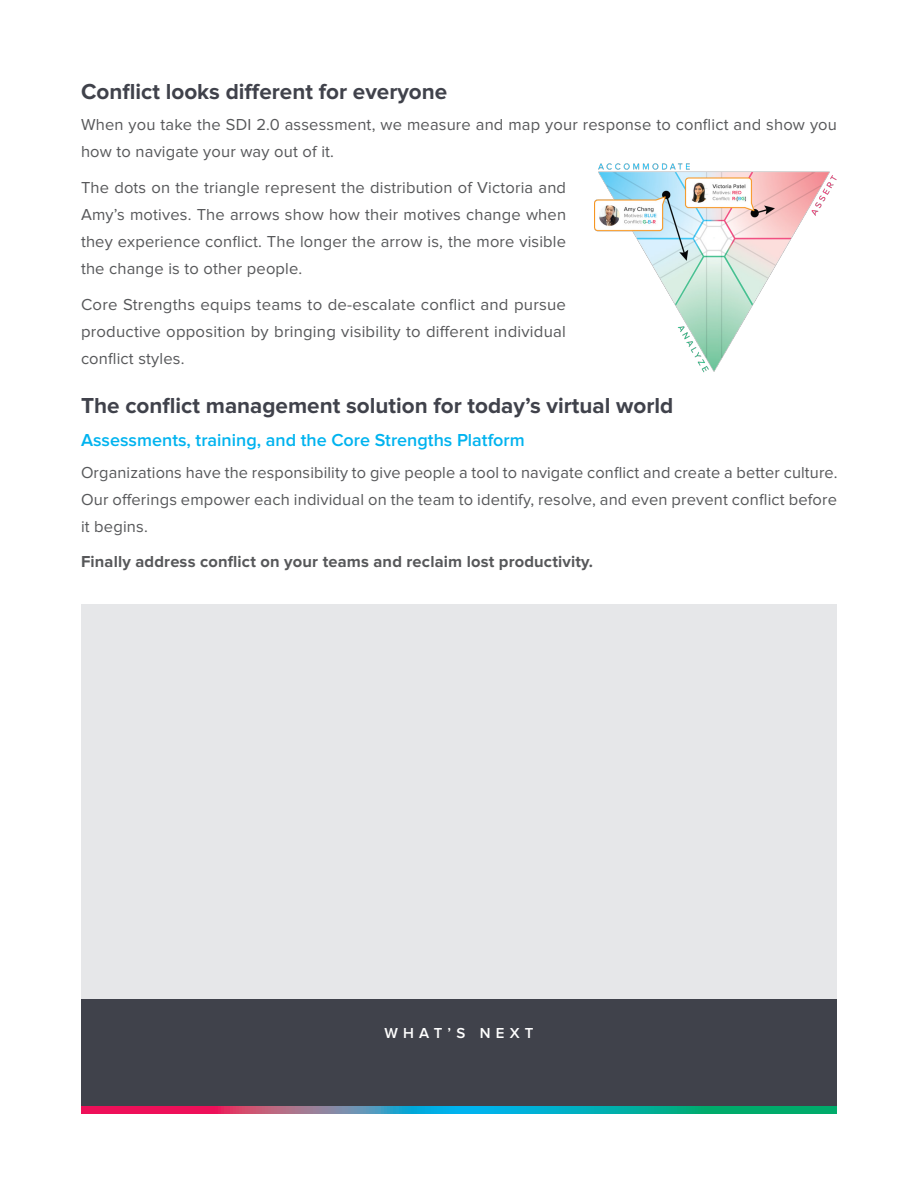
<style>
.page{position:relative;width:918px;height:1188px;background:#fff}
.page>*{position:absolute;margin:0;border:0;box-sizing:border-box;transform-origin:0 0}
.t1{font:700 22.5px "Proxima Nova";color:#40424b}
.t2{font:600 18px "Proxima Nova";color:#00b3ef}
.t3{font:16.5px/27px "Proxima Nova";letter-spacing:.01em;color:#57585a;text-align:justify}
.t4{font:700 16.5px "Proxima Nova";letter-spacing:.01em;color:#57585a}
.t5{font:600 15px "Proxima Nova";letter-spacing:.35em;color:#fff}
</style>
<div class="page">
<img style="left:595px;top:163px;width:242px;height:210px">
<div style="left:81px;top:605px;width:756px;height:395px;background:#e6e7e9"></div>
<svg style="left:81px;top:1106px;width:756px;height:7px;background:#4f8394"></svg>
<div style="left:81px;top:999px;width:756px;height:107px;background:#40424b"></div>
<h1 class="t1" style="left:81px;top:78px;width:368px">Conflict looks different for everyone</h1>
<p class="t3" style="left:81px;top:112px;width:758px">When you take the SDI 2.0 assessment, we measure and map your response to conflict and show you how to navigate your way out of it.</p>
<p class="t3" style="left:81px;top:174px;width:487px">The dots on the triangle represent the distribution of Victoria and Amy’s motives. The arrows show how their motives change when they experience conflict. The longer the arrow is, the more visible the change is to other people.</p>
<p class="t3" style="left:81px;top:291px;width:487px">Core Strengths equips teams to de-escalate conflict and pursue productive opposition by bringing visibility to different individual conflict styles.</p>
<h1 class="t1" style="left:81px;top:393px;width:594px">The conflict management solution for today’s virtual world</h1>
<p class="t2" style="left:81px;top:430px;width:445px">Assessments, training, and the Core Strengths Platform</p>
<p class="t3" style="left:81px;top:459px;width:758px">Organizations have the responsibility to give people a tool to navigate conflict and create a better culture.<br>Our offerings empower each individual on the team to identify, resolve, and even prevent conflict before it begins.</p>
<p class="t4" style="left:81px;top:552px;width:514px">Finally address conflict on your teams and reclaim lost productivity.</p>
<p class="t5" style="left:384px;top:1024px;width:151px">WHAT’S NEXT</p>
</div>
